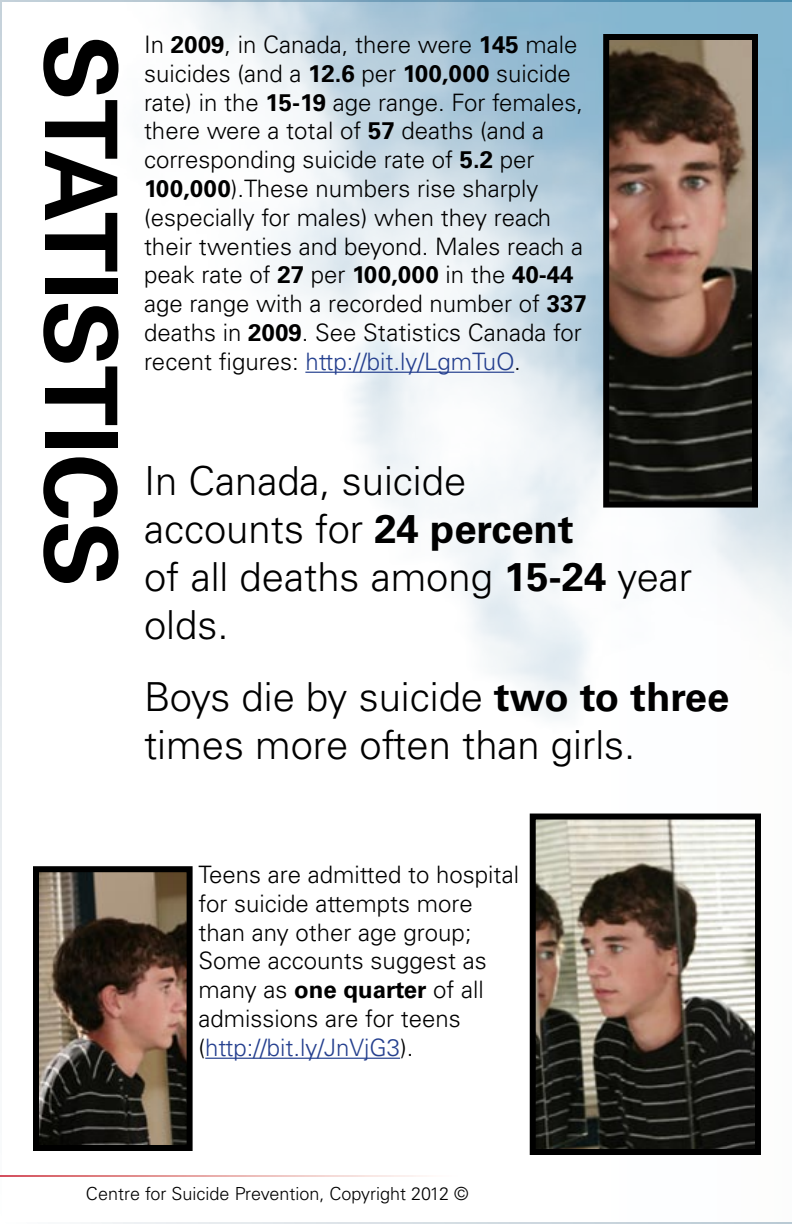
<style>
.page{position:relative;width:792px;height:1224px;background:#fff}
.page>*{position:absolute;margin:0;border:0;box-sizing:border-box;transform-origin:0 0}
.t1{font:700 100px "Univers";color:#000}
.t2{font:300 40px/48px "Univers";color:#000}
.t3{font:300 24px/28.8px "Univers";color:#000}
.t4{font:300 18px "Univers";color:#000}
.s1{font-weight:700}
.s2{color:#25408f}
</style>
<div class="page">
<img style="left:0;top:0;width:792px;height:1224px">
<hr style="left:0;top:1175px;width:463px;height:2px;background:#fff">
<hr style="left:305px;top:372px;width:209px;height:1px;background:#25408f">
<hr style="left:205px;top:1058px;width:195px;height:1px;background:#25408f">
<img style="left:610px;top:41px;width:141px;height:460px">
<div style="left:603px;top:34px;width:155px;height:474px;border:6px solid #000"></div>
<img style="left:40px;top:873px;width:146px;height:271px">
<div style="left:33px;top:866px;width:160px;height:285px;border:6px solid #000"></div>
<img style="left:537px;top:821px;width:217px;height:327px">
<div style="left:530px;top:814px;width:231px;height:341px;border:6px solid #000"></div>
<h1 class="t1" style="left:139px;top:34px;width:555px;rotate:90deg">STATISTICS</h1>
<p class="t3" style="left:144px;top:30px;width:444px">In <span class="s1">2009</span>, in Canada, there were <span class="s1">145</span> male suicides (and a <span class="s1">12.6</span> per <span class="s1">100,000</span> suicide rate) in the <span class="s1">15-19</span> age range. For females, there were a total of <span class="s1">57</span> deaths (and a corresponding suicide rate of <span class="s1">5.2</span> per <span class="s1">100,000</span>).These numbers rise sharply (especially for males) when they reach their twenties and beyond. Males reach a peak rate of <span class="s1">27</span> per <span class="s1">100,000</span> in the <span class="s1">40-44 </span>age range with a recorded number of <span class="s1">337 </span>deaths in <span class="s1">2009</span>. See Statistics Canada for recent figures: <span class="s2">http://bit.ly/LgmTuO</span>.</p>
<h2 class="t2" style="left:144px;top:456px;width:550px">In Canada, suicide<br>accounts for <span class="s1">24 percent<br></span>of all deaths among <span class="s1">15-24</span> year olds.</h2>
<h2 class="t2" style="left:144px;top:672px;width:587px">Boys die by suicide <span class="s1">two to three </span>times more often than girls.</h2>
<p class="t3" style="left:199px;top:860px;width:322px">Teens are admitted to hospital for suicide attempts more than any other age group;<br>Some accounts suggest as many as <span class="s1">one quarter</span> of all admissions are for teens (<span class="s2">http://bit.ly/JnVjG3</span>).</p>
<p class="t4" style="left:86px;top:1183px;width:384px">Centre for Suicide Prevention, Copyright 2012 ©</p>
</div>
